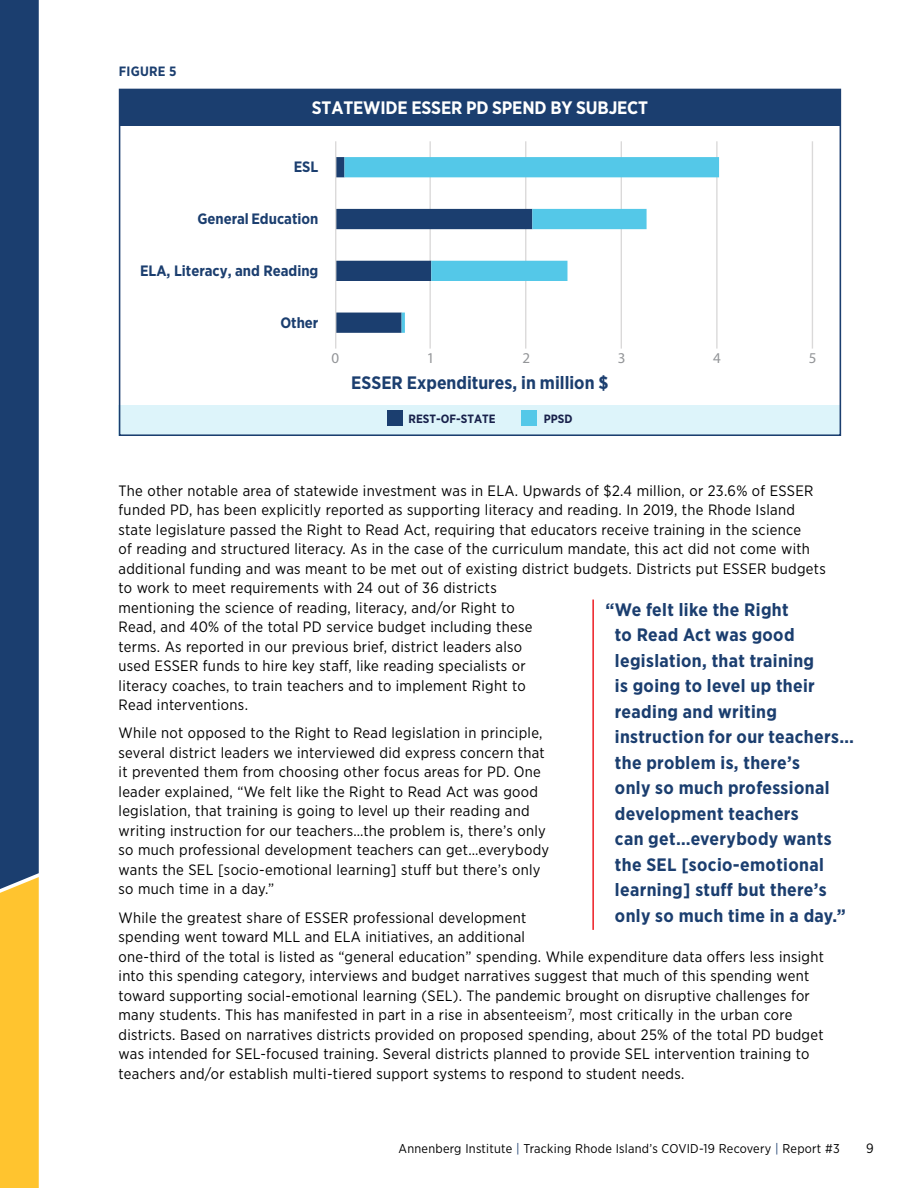
<style>
.page{position:relative;width:918px;height:1188px;background:#fff}
.page>*{position:absolute;margin:0;border:0;box-sizing:border-box;transform-origin:0 0}
.t1{font:700 18px/25.5px "Gotham Narrow";letter-spacing:.02em;color:#1b3e6f}
.t2{font:700 18px "Gotham Narrow";letter-spacing:-.01em;color:#fff}
.t3{font:700 18px "Gotham Narrow";color:#1b3e6f}
.t4{font:15px/19.5px "Gotham Narrow";letter-spacing:.02em;color:#000}
.t5{font:700 15px "Gotham Narrow";color:#1b3e6f}
.t6{font:15px "Myriad Pro";color:#939598}
.t7{font:700 13.5px "Gotham Narrow";letter-spacing:.02em;color:#1b3e6f}
.t8{font:13.5px "Gotham Narrow";color:#000}
.t9{font:12.75px "Gotham Narrow";letter-spacing:.02em;color:#000}
.t10{font:700 12px "Gotham Narrow";color:#18214b}
.s1{color:#1b3e6f}
</style>
<div class="page">
<svg style="left:0;top:0;width:39px;height:1188px;background:#566160"></svg>
<div style="left:120px;top:90px;width:720px;height:36px;background:#1b3e6f"></div>
<div style="left:119px;top:406px;width:722px;height:30px;background:#ddf4fa"></div>
<div style="left:387px;top:411px;width:16px;height:15px;background:#1b3e6f"></div>
<div style="left:521px;top:411px;width:16px;height:15px;background:#54c8e8"></div>
<div style="left:119px;top:89px;width:722px;height:347px;border:2px solid #1b3e6f"></div>
<hr style="left:429px;top:141px;width:2px;height:208px;background:#dad9d9">
<hr style="left:525px;top:141px;width:1px;height:208px;background:#dad9d9">
<hr style="left:621px;top:141px;width:1px;height:208px;background:#dad9d9">
<hr style="left:716px;top:141px;width:2px;height:208px;background:#dad9d9">
<hr style="left:812px;top:141px;width:1px;height:208px;background:#dad9d9">
<svg style="left:336px;top:157px;width:9px;height:176px"></svg>
<svg style="left:345px;top:157px;width:374px;height:176px"></svg>
<hr style="left:335px;top:141px;width:1px;height:208px;background:#dad9d9">
<hr style="left:592px;top:600px;width:2px;height:330px;background:#ed1d24">
<p class="t7" style="left:119px;top:63px;width:59px">FIGURE 5</p>
<p class="t2" style="left:312px;top:96px;width:338px">STATEWIDE ESSER PD SPEND BY SUBJECT</p>
<p class="t5" style="left:294px;top:157px;width:26px">ESL</p>
<p class="t5" style="left:197px;top:209px;width:123px">General Education</p>
<p class="t5" style="left:140px;top:261px;width:180px">ELA, Literacy, and Reading</p>
<p class="t5" style="left:280px;top:313px;width:40px">Other</p>
<p class="t6" style="left:332px;top:349px;width:9px">0</p>
<p class="t6" style="left:427px;top:349px;width:9px">1</p>
<p class="t6" style="left:522px;top:349px;width:9px">2</p>
<p class="t6" style="left:618px;top:349px;width:9px">3</p>
<p class="t6" style="left:713px;top:349px;width:9px">4</p>
<p class="t6" style="left:809px;top:349px;width:9px">5</p>
<p class="t3" style="left:351px;top:371px;width:259px">ESSER Expenditures, in million $</p>
<p class="t10" style="left:409px;top:412px;width:89px">REST-OF-STATE</p>
<p class="t10" style="left:544px;top:412px;width:30px">PPSD</p>
<p class="t4" style="left:119px;top:481px;width:709px">The other notable area of statewide investment was in ELA. Upwards of $2.4 million, or 23.6% of ESSER funded PD, has been explicitly reported as supporting literacy and reading. In 2019, the Rhode Island state legislature passed the Right to Read Act, requiring that educators receive training in the science<br>of reading and structured literacy. As in the case of the curriculum mandate, this act did not come with additional funding and was meant to be met out of existing district budgets. Districts put ESSER budgets to work to meet requirements with 24 out of 36 districts<br>mentioning the science of reading, literacy, and/or Right to<br>Read, and 40% of the total PD service budget including these<br>terms. As reported in our previous brief, district leaders also<br>used ESSER funds to hire key staff, like reading specialists or<br>literacy coaches, to train teachers and to implement Right to<br>Read interventions.</p>
<p class="t4" style="left:119px;top:723px;width:432px">While not opposed to the Right to Read legislation in principle, several district leaders we interviewed did express concern that it prevented them from choosing other focus areas for PD. One leader explained, “We felt like the Right to Read Act was good legislation, that training is going to level up their reading and writing instruction for our teachers…the problem is, there’s only so much professional development teachers can get…everybody wants the SEL [socio-emotional learning] stuff but there’s only so much time in a day.”</p>
<p class="t4" style="left:119px;top:907px;width:707px">While the greatest share of ESSER professional development<br>spending went toward MLL and ELA initiatives, an additional<br>one-third of the total is listed as “general education” spending. While expenditure data offers less insight into this spending category, interviews and budget narratives suggest that much of this spending went toward supporting social-emotional learning (SEL). The pandemic brought on disruptive challenges for many students. This has manifested in part in a rise in absenteeism<sup>7</sup>, most critically in the urban core districts. Based on narratives districts provided on proposed spending, about 25% of the total PD budget was intended for SEL-focused training. Several districts planned to provide SEL intervention training to teachers and/or establish multi-tiered support systems to respond to student needs.</p>
<p class="t1" style="left:615px;top:596px;width:241px;text-indent:-9px">“We felt like the Right<br>to Read Act was good legislation, that training<br>is going to level up their reading and writing instruction for our teachers… the problem is, there’s<br>only so much professional development teachers<br>can get…everybody wants the SEL [socio-emotional learning] stuff but there’s only so much time in a day.”</p>
<p class="t9" style="left:399px;top:1140px;width:443px">Annenberg Institute <span class="s1">|</span> Tracking Rhode Island’s COVID-19 Recovery <span class="s1">|</span> Report #3</p>
<p class="t8" style="left:866px;top:1140px;width:9px">9</p>
</div>
